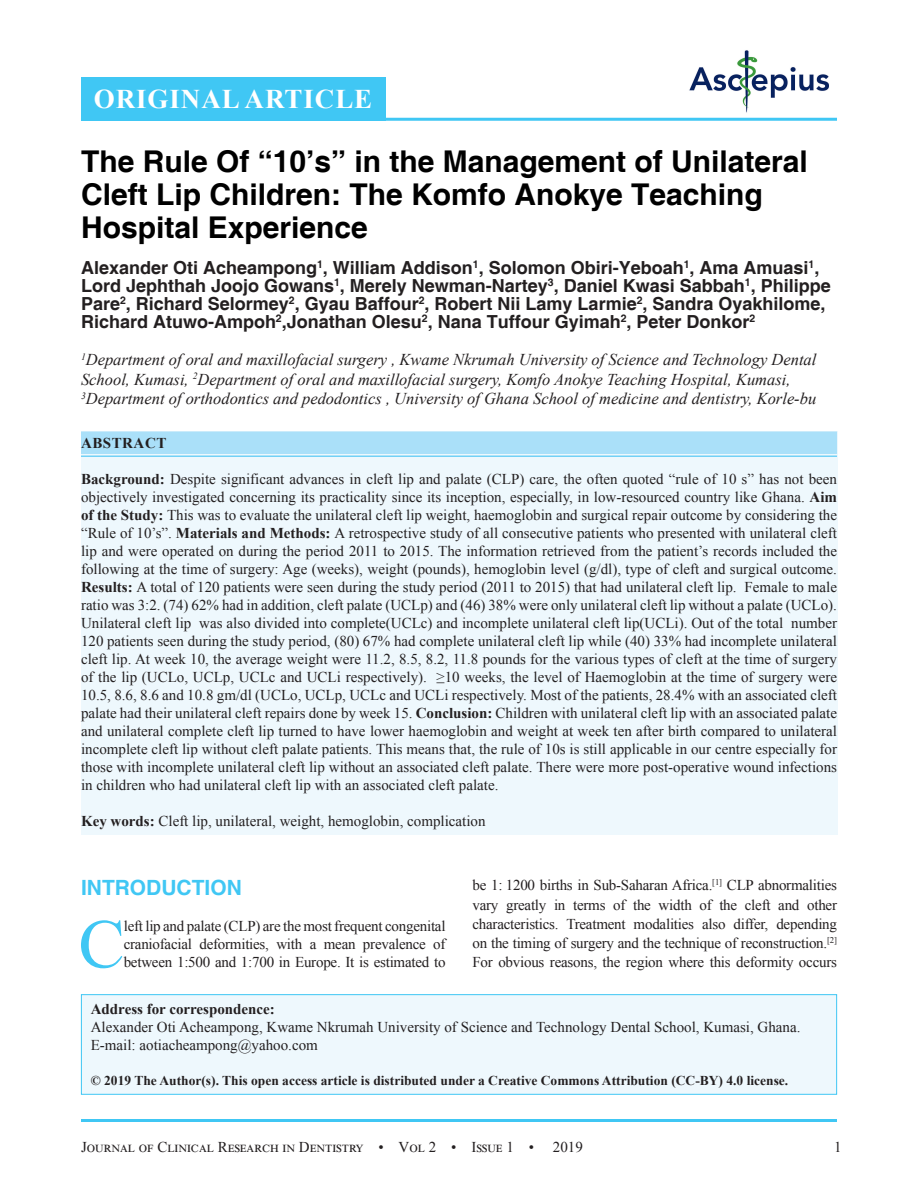
<style>
.page{position:relative;width:918px;height:1188px;background:#fff}
.page>*{position:absolute;margin:0;border:0;box-sizing:border-box;transform-origin:0 0}
.DROP_CAP_TX{font:69.3px "Times New Roman";color:#40c7f4}
.AT{font:700 30px/33px "Helvetica";color:#000}
.AH{font:700 27px "Times New Roman";letter-spacing:.035em;color:#fff}
.t1{font:700 21px "Helvetica";color:#40c7f4}
.AU{font:700 18px/18px "Helvetica";color:#231f20}
.AFF{font:italic 16.5px/19.5px "Times New Roman";color:#231f20}
.ABS{font:15px/18px "Times New Roman";color:#231f20;text-align:justify}
.DROP_CAP_TX-2{font:15px/19.2px "Times New Roman";letter-spacing:-.015em;color:#231f20;text-align:justify}
.HTC{font:15px/18px "Times New Roman";color:#231f20}
.KWD{font:15px "Times New Roman";color:#231f20}
.ABS-2{font:15px "Times New Roman";letter-spacing:.065em;color:#231f20}
.ABSH{font:700 15px "Times New Roman";letter-spacing:.035em;color:#231f20}
.HTC-2{font:700 13.5px "Times New Roman";color:#231f20}
.s1{font-weight:700}
</style>
<div class="page">
<hr style="left:81px;top:1119px;width:756px;height:3px;background:#40c7f4">
<img style="left:689px;top:50px;width:140px;height:63px">
<hr style="left:81px;top:118px;width:756px;height:3px;background:#40c7f4">
<div style="left:81px;top:431px;width:756px;height:404px;background:#eef8fd"></div>
<div style="left:81px;top:431px;width:756px;height:23px;background:#aae0f9"></div>
<hr style="left:81px;top:455px;width:756px;height:2px;background:#72d1f6">
<div style="left:81px;top:77px;width:304px;height:44px;background:#40c7f4"></div>
<div style="left:81px;top:995px;width:756px;height:99px;background:#eef8fd"></div>
<div style="left:81px;top:994px;width:756px;height:101px;border:1px solid #40c7f4"></div>
<p class="AH" style="left:94px;top:79px;width:280px">ORIGINAL ARTICLE</p>
<p class="AT" style="left:81px;top:146px;width:728px">The Rule Of “10’s” in the Management of Unilateral<br>Cleft Lip Children: The Komfo Anokye Teaching<br>Hospital Experience</p>
<p class="AU" style="left:81px;top:260px;width:751px">Alexander Oti Acheampong<sup>1</sup>, William Addison<sup>1</sup>, Solomon Obiri-Yeboah<sup>1</sup>, Ama Amuasi<sup>1</sup>, Lord Jephthah Joojo Gowans<sup>1</sup>, Merely Newman-Nartey<sup>3</sup>, Daniel Kwasi Sabbah<sup>1</sup>, Philippe Pare<sup>2</sup>, Richard Selormey<sup>2</sup>, Gyau Baffour<sup>2</sup>, Robert Nii Lamy Larmie<sup>2</sup>, Sandra Oyakhilome, Richard Atuwo-Ampoh<sup>2</sup>,Jonathan Olesu<sup>2</sup>, Nana Tuffour Gyimah<sup>2</sup>, Peter Donkor<sup>2</sup></p>
<p class="AFF" style="left:81px;top:350px;width:737px"><sup>1</sup>Department of oral and maxillofacial surgery , Kwame Nkrumah University of Science and Technology Dental<br>School, Kumasi, <sup>2</sup>Department of oral and maxillofacial surgery, Komfo Anokye Teaching Hospital, Kumasi,<br><sup>3</sup>Department of orthodontics and pedodontics , University of Ghana School of medicine and dentistry, Korle-bu</p>
<p class="ABSH" style="left:81px;top:432px;width:87px">ABSTRACT</p>
<p class="ABS" style="left:81px;top:469px;width:758px"><span class="s1">Background:</span> Despite significant advances in cleft lip and palate (CLP) care, the often quoted “rule of 10 s” has not been objectively investigated concerning its practicality since its inception, especially, in low-resourced country like Ghana. <span class="s1">Aim of the Study:</span> This was to evaluate the unilateral cleft lip weight, haemoglobin and surgical repair outcome by considering the “Rule of 10’s”. <span class="s1">Materials and Methods:</span> A retrospective study of all consecutive patients who presented with unilateral cleft lip and were operated on during the period 2011 to 2015. The information retrieved from the patient’s records included the following at the time of surgery: Age (weeks), weight (pounds), hemoglobin level (g/dl), type of cleft and surgical outcome.<br><span class="s1">Results:</span> A total of 120 patients were seen during the study period (2011 to 2015) that had unilateral cleft lip. Female to male ratio was 3:2. (74) 62% had in addition, cleft palate (UCLp) and (46) 38% were only unilateral cleft lip without a palate (UCLo).<br>Unilateral cleft lip was also divided into complete(UCLc) and incomplete unilateral cleft lip(UCLi). Out of the total number 120 patients seen during the study period, (80) 67% had complete unilateral cleft lip while (40) 33% had incomplete unilateral cleft lip. At week 10, the average weight were 11.2, 8.5, 8.2, 11.8 pounds for the various types of cleft at the time of surgery of the lip (UCLo, UCLp, UCLc and UCLi respectively). ≥10 weeks, the level of Haemoglobin at the time of surgery were 10.5, 8.6, 8.6 and 10.8 gm/dl (UCLo, UCLp, UCLc and UCLi respectively. Most of the patients, 28.4% with an associated cleft palate had their unilateral cleft repairs done by week 15. <span class="s1">Conclusion:</span> Children with unilateral cleft lip with an associated palate and unilateral complete cleft lip turned to have lower haemoglobin and weight at week ten after birth compared to unilateral incomplete cleft lip without cleft palate patients. This means that, the rule of 10s is still applicable in our centre especially for those with incomplete unilateral cleft lip without an associated cleft palate. There were more post-operative wound infections in children who had unilateral cleft lip with an associated cleft palate.</p>
<p class="KWD" style="left:81px;top:810px;width:406px"><span class="s1">Key words:</span> Cleft lip, unilateral, weight, hemoglobin, complication</p>
<h1 class="t1" style="left:81px;top:875px;width:162px">INTRODUCTION</h1>
<p class="DROP_CAP_TX" style="left:78px;top:895px;width:48px">C</p>
<p class="DROP_CAP_TX-2" style="left:124px;top:917px;width:323px;line-height:18px">left lip and palate (CLP) are the most frequent congenital craniofacial deformities, with a mean prevalence of between 1:500 and 1:700 in Europe. It is estimated to</p>
<p class="DROP_CAP_TX-2" style="left:472px;top:875px;width:366px">be 1: 1200 births in Sub-Saharan Africa.<sup>[1]</sup> CLP abnormalities vary greatly in terms of the width of the cleft and other characteristics. Treatment modalities also differ, depending on the timing of surgery and the technique of reconstruction.<sup>[2] </sup>For obvious reasons, the region where this deformity occurs</p>
<p class="HTC" style="left:91px;top:1000px;width:711px"><span class="s1">Address for correspondence:<br></span>Alexander Oti Acheampong, Kwame Nkrumah University of Science and Technology Dental School, Kumasi, Ghana.<br>E-mail: aotiacheampong@yahoo.com</p>
<p class="HTC-2" style="left:91px;top:1071px;width:699px">© 2019 The Author(s). This open access article is distributed under a Creative Commons Attribution (CC-BY) 4.0 license.</p>
<p class="ABS-2" style="left:81px;top:1136px;width:455px">Journal of Clinical Research in Dentistry • Vol 2 • Issue 1 •</p>
<p class="ABS" style="left:553px;top:1137px;width:31px">2019</p>
<p class="ABS" style="left:834px;top:1137px;width:9px">1</p>
</div>
